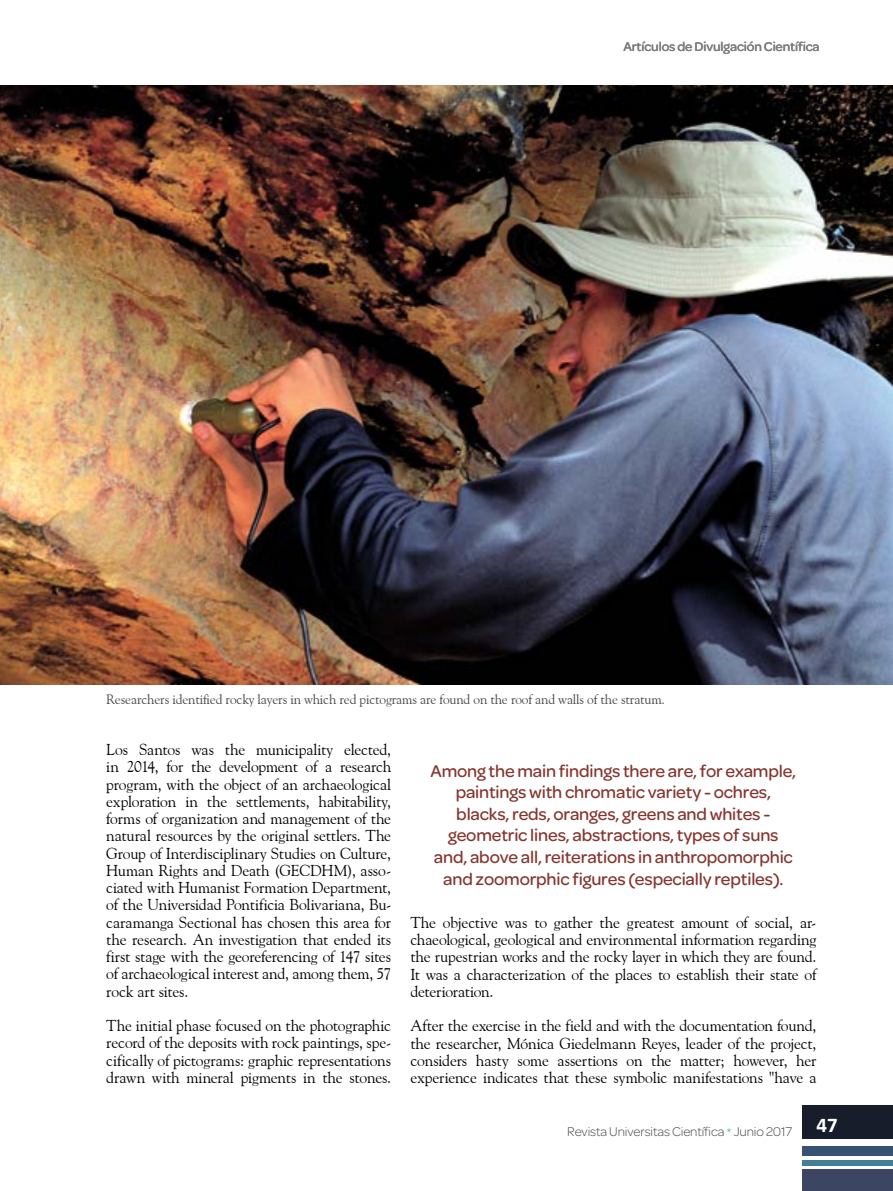
<style>
.page{position:relative;width:893px;height:1191px;background:#fff}
.page>*{position:absolute;margin:0;border:0;box-sizing:border-box;transform-origin:0 0}
.t1{font:500 18px/21.6px "Omnes";letter-spacing:-.01em;color:#85372f;text-align:center}
.t2{font:15.75px/17.2px "Goudy Old Style BT";letter-spacing:-.015em;color:#000;text-align:justify}
.t3{font:13.5px "Goudy Old Style BT";letter-spacing:-.01em;color:#464646}
.t4{font:300 13.5px "Omnes";letter-spacing:-.01em;color:#464646}
.t5{font:500 13.5px "Omnes";letter-spacing:-.01em;color:#7c7c7c}
.s1{color:#44a9a3}
</style>
<div class="page">
<div style="left:802px;top:1146px;width:91px;height:10px;background:#365472"></div>
<div style="left:802px;top:1169px;width:91px;height:22px;background:#3c4663"></div>
<div style="left:802px;top:1160px;width:91px;height:5px;background:#437e98"></div>
<div style="left:802px;top:1105px;width:91px;height:34px;background:#181d2c"></div>
<img style="left:0;top:85px;width:893px;height:600px">
<p class="t5" style="left:623px;top:39px;width:198px">Artículos de Divulgación Científica</p>
<p class="t3" style="left:106px;top:690px;width:560px">Researchers identified rocky layers in which red pictograms are found on the roof and walls of the stratum.</p>
<p class="t2" style="left:106px;top:740px;width:286px">Los Santos was the municipality elected, in 2014, for the development of a research program, with the object of an archaeological exploration in the settlements, habitability, forms of organization and management of the natural resources by the original settlers. The Group of Interdisciplinary Studies on Culture, Human Rights and Death (GECDHM), asso&shy;ciated with Humanist Formation Department, of the Universidad Pontificia Bolivariana, Bu&shy;caramanga Sectional has chosen this area for the research. An investigation that ended its first stage with the georeferencing of 147 sites of archaeological interest and, among them, 57 rock art sites.</p>
<p class="t2" style="left:106px;top:1016px;width:286px">The initial phase focused on the photographic record of the deposits with rock paintings, spe&shy;cifically of pictograms: graphic representations drawn with mineral pigments in the stones.</p>
<p class="t1" style="left:431px;top:760px;width:367px">Among the main findings there are, for example, paintings with chromatic variety - ochres, blacks, reds, oranges, greens and whites - geometric lines, abstractions, types of suns and, above all, reiterations in anthropomorphic and zoomorphic figures (especially reptiles).</p>
<p class="t2" style="left:410px;top:913px;width:408px">The objective was to gather the greatest amount of social, ar&shy;chaeological, geological and environmental information regarding the rupestrian works and the rocky layer in which they are found.<br>It was a characterization of the places to establish their state of deterioration.</p>
<p class="t2" style="left:410px;top:1017px;width:408px">After the exercise in the field and with the documentation found, the researcher, Mónica Giedelmann Reyes, leader of the project, considers hasty some assertions on the matter; however, her experience indicates that these symbolic manifestations "have a</p>
<p class="t4" style="left:567px;top:1123px;width:272px">Revista Universitas Científica <span class="s1">*</span> Junio 2017 <sup>47</sup></p>
</div>
